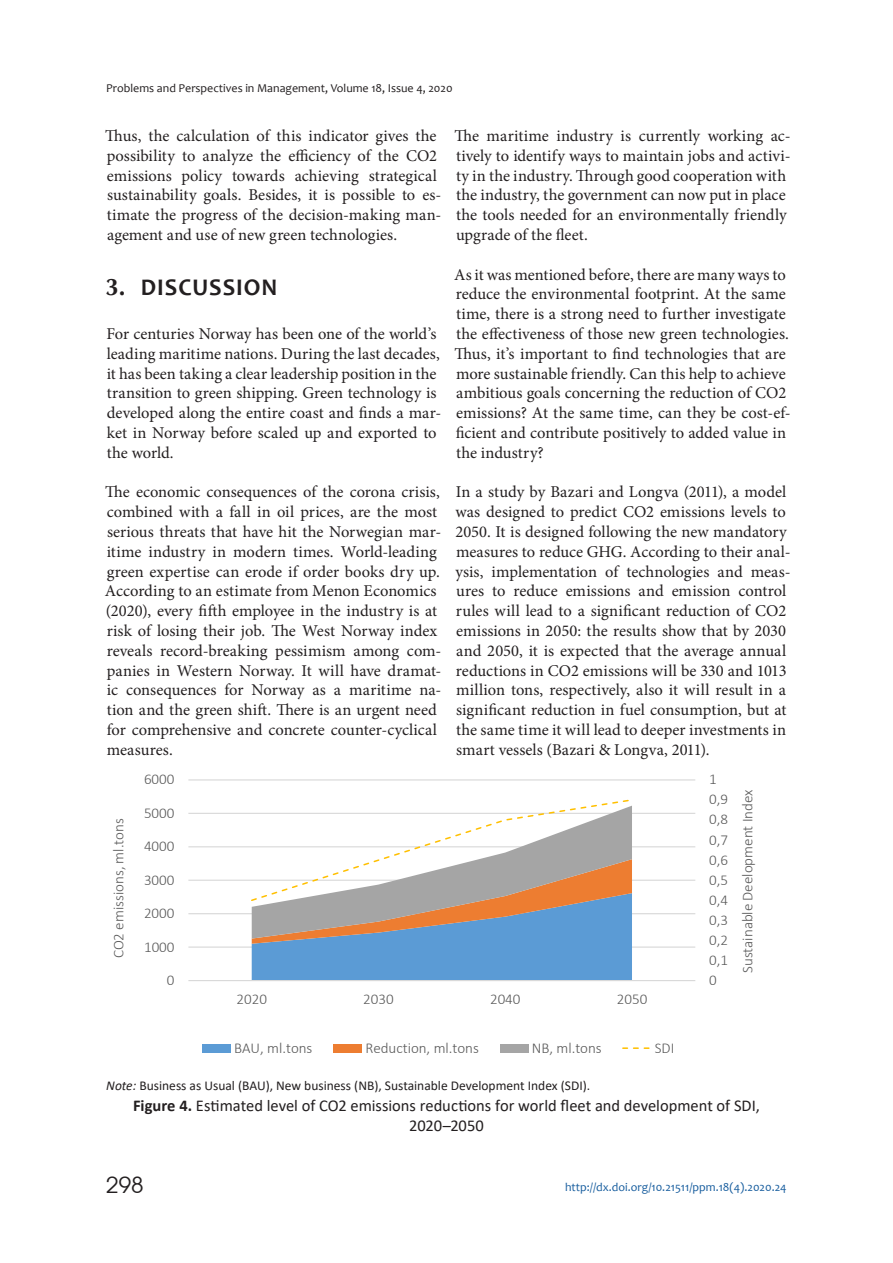
<style>
.page{position:relative;width:893px;height:1263px;background:#fff}
.page>*{position:absolute;margin:0;border:0;box-sizing:border-box;transform-origin:0 0}
.t1{font:700 24px "Candara";letter-spacing:.04em;color:#231f20}
.t2{font:22.5px "Avant Garde Gothic C";color:#231f20}
.t3{font:16.5px/19.8px "Minion Pro";letter-spacing:.005em;color:#231f20}
.t4{font:16.5px/19.8px "Calibri";color:#231f20;text-align:center}
.t5{font:300 15px "Calibri";color:#595959}
.t6{font:13.5px "Calibri";color:#231f20}
.t7{font:12px "Candara";color:#231f20}
.t8{font:12px "Candara";color:#175d9e}
.s1{font-family:"AG Opus"}
.s2{font-style:italic}
.s3{font-weight:700}
</style>
<div class="page">
<hr style="left:188px;top:946px;width:507px;height:2px;background:#d9d9d9">
<hr style="left:188px;top:913px;width:507px;height:1px;background:#d9d9d9">
<hr style="left:188px;top:880px;width:507px;height:1px;background:#d9d9d9">
<hr style="left:188px;top:846px;width:507px;height:1px;background:#d9d9d9">
<hr style="left:188px;top:813px;width:507px;height:1px;background:#d9d9d9">
<hr style="left:188px;top:779px;width:507px;height:1px;background:#d9d9d9">
<hr style="left:188px;top:980px;width:507px;height:1px;background:#d9d9d9">
<svg style="left:250px;top:799px;width:384px;height:181px"></svg>
<div style="left:202px;top:1044px;width:29px;height:8px;background:#5b9bd5"></div>
<div style="left:334px;top:1044px;width:28px;height:8px;background:#ed7d31"></div>
<div style="left:500px;top:1044px;width:29px;height:8px;background:#a5a5a5"></div>
<svg style="left:623px;top:1047px;width:27px;height:2px"></svg>
<p class="t7" style="left:106px;top:83px;width:348px">Problems and Perspectives in Management, Volume 18, Issue 4, 2020</p>
<p class="t3" style="left:105px;top:126px;width:338px">Thus, the calculation of this indicator gives the possibility to analyze the efficiency of the CO2 emissions policy towards achieving strategical sustainability goals. Besides, it is possible to es&shy;timate the progress of the decision-making man&shy;agement and use of new green technologies.</p>
<h1 class="t1" style="left:105px;top:278px;width:174px"><span class="s1">3.</span> DISCUSSION</h1>
<p class="t3" style="left:106px;top:324px;width:336px">For centuries Norway has been one of the world’s leading maritime nations. During the last decades, it has been taking a clear leadership position in the transition to green shipping. Green technology is developed along the entire coast and finds a mar&shy;ket in Norway before scaled up and exported to the world.</p>
<p class="t3" style="left:105px;top:483px;width:338px">The economic consequences of the corona crisis, combined with a fall in oil prices, are the most serious threats that have hit the Norwegian mar&shy;itime industry in modern times. World-leading green expertise can erode if order books dry up.<br>According to an estimate from Menon Economics (2020), every fifth employee in the industry is at risk of losing their job. The West Norway index reveals record-breaking pessimism among com&shy;panies in Western Norway. It will have dramat&shy;ic consequences for Norway as a maritime na&shy;tion and the green shift. There is an urgent need for comprehensive and concrete counter-cyclical measures.</p>
<p class="t5" style="left:113px;top:958px;width:142px;rotate:-90deg">CO2 emissions, ml.tons</p>
<p class="t5" style="left:144px;top:773px;width:32px">6000</p>
<p class="t5" style="left:144px;top:807px;width:32px">5000</p>
<p class="t5" style="left:144px;top:840px;width:32px">4000</p>
<p class="t5" style="left:144px;top:874px;width:32px">3000</p>
<p class="t5" style="left:144px;top:907px;width:32px">2000</p>
<p class="t5" style="left:144px;top:941px;width:32px">1000</p>
<p class="t5" style="left:167px;top:974px;width:9px">0</p>
<p class="t3" style="left:454px;top:126px;width:338px">The maritime industry is currently working ac&shy;tively to identify ways to maintain jobs and activi&shy;ty in the industry. Through good cooperation with the industry, the government can now put in place the tools needed for an environmentally friendly upgrade of the fleet.</p>
<p class="t3" style="left:454px;top:265px;width:338px">As it was mentioned before, there are many ways to reduce the environmental footprint. At the same time, there is a strong need to further investigate the effectiveness of those new green technologies.<br>Thus, it’s important to find technologies that are more sustainable friendly. Can this help to achieve ambitious goals concerning the reduction of CO2 emissions? At the same time, can they be cost-ef&shy;ficient and contribute positively to added value in the industry?</p>
<p class="t3" style="left:455px;top:483px;width:337px">In a study by Bazari and Longva (2011), a model was designed to predict CO2 emissions levels to 2050. It is designed following the new mandatory measures to reduce GHG. According to their anal&shy;ysis, implementation of technologies and meas&shy;ures to reduce emissions and emission control rules will lead to a significant reduction of CO2 emissions in 2050: the results show that by 2030 and 2050, it is expected that the average annual reductions in CO2 emissions will be 330 and 1013 million tons, respectively, also it will result in a significant reduction in fuel consumption, but at the same time it will lead to deeper investments in smart vessels (Bazari &amp; Longva, 2011).</p>
<p class="t5" style="left:709px;top:774px;width:9px">1</p>
<p class="t5" style="left:709px;top:794px;width:20px">0,9</p>
<p class="t5" style="left:709px;top:814px;width:20px">0,8</p>
<p class="t5" style="left:709px;top:834px;width:20px">0,7</p>
<p class="t5" style="left:709px;top:854px;width:20px">0,6</p>
<p class="t5" style="left:709px;top:874px;width:20px">0,5</p>
<p class="t5" style="left:709px;top:894px;width:20px">0,4</p>
<p class="t5" style="left:709px;top:914px;width:20px">0,3</p>
<p class="t5" style="left:709px;top:934px;width:20px">0,2</p>
<p class="t5" style="left:709px;top:954px;width:20px">0,1</p>
<p class="t5" style="left:709px;top:974px;width:9px">0</p>
<p class="t5" style="left:742px;top:973px;width:185px;rotate:-90deg">Sustainable Deelopment Index</p>
<p class="t5" style="left:237px;top:994px;width:32px">2020</p>
<p class="t5" style="left:363px;top:994px;width:32px">2030</p>
<p class="t5" style="left:490px;top:994px;width:32px">2040</p>
<p class="t5" style="left:617px;top:994px;width:32px">2050</p>
<p class="t5" style="left:234px;top:1042px;width:80px">BAU, ml.tons</p>
<p class="t5" style="left:365px;top:1042px;width:115px">Reduction, ml.tons</p>
<p class="t5" style="left:532px;top:1042px;width:71px">NB, ml.tons</p>
<p class="t5" style="left:655px;top:1042px;width:21px">SDI</p>
<p class="t6" style="left:106px;top:1076px;width:485px"><span class="s2">Note:</span> Business as Usual (BAU), New business (NB), Sustainable Development Index (SDI).</p>
<p class="t4" style="left:133px;top:1095px;width:628px"><span class="s3">Figure 4.</span> Estimated level of CO2 emissions reductions for world fleet and development of SDI,<br>2020–2050</p>
<h2 class="t2" style="left:106px;top:1172px;width:39px">298</h2>
<p class="t8" style="left:565px;top:1182px;width:223px">http://dx.doi.org/10.21511/ppm.18(4).2020.24</p>
</div>
